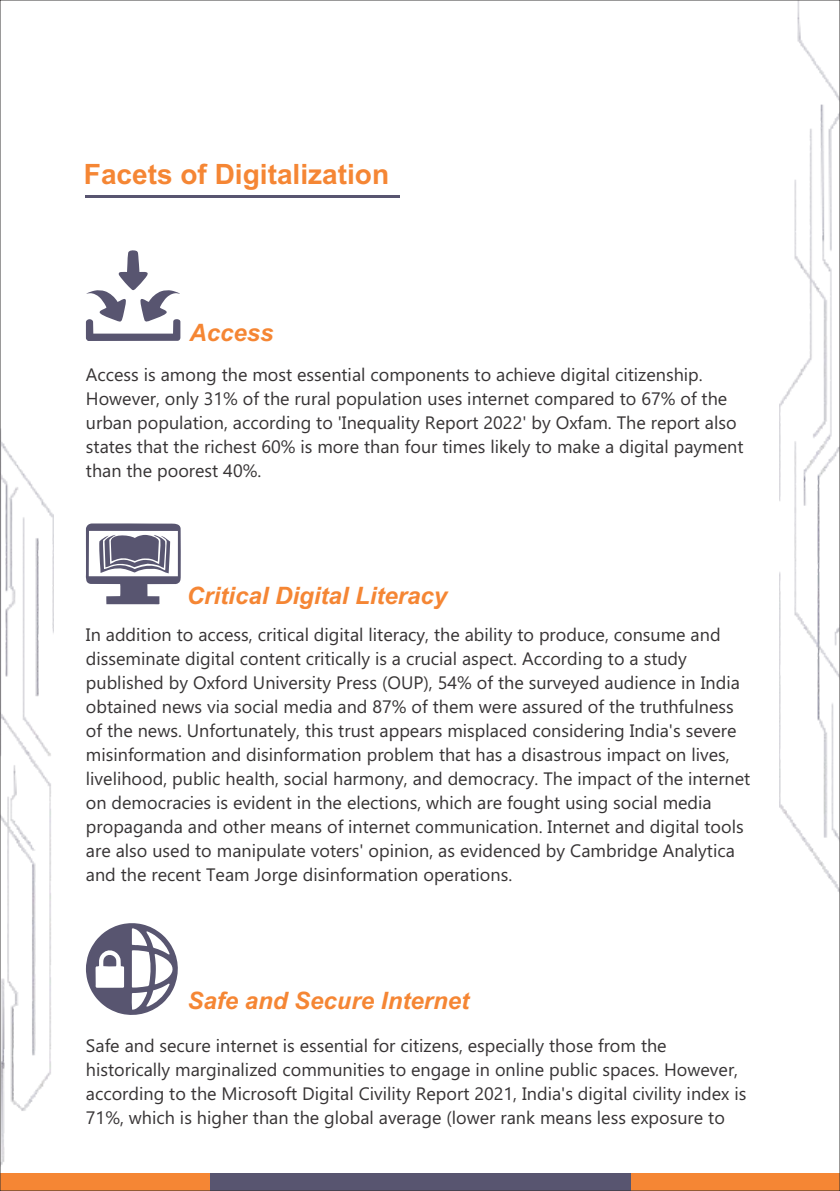
<style>
.page{position:relative;width:840px;height:1191px;background:#fff}
.page>*{position:absolute;margin:0;border:0;box-sizing:border-box;transform-origin:0 0}
.t1{font:700 28px "Arial";color:#f58634}
.t2{font:italic 700 24px "Arial";color:#f58634}
.t3{font:18px/24px "Ebrima";color:#373435}
</style>
<div class="page">
<div style="left:0;top:1173px;width:839px;height:18px;background:#f58634"></div>
<div style="left:210px;top:1173px;width:419px;height:18px;background:#585570"></div>
<hr style="left:85px;top:195px;width:314px;height:3px;background:#585570">
<svg style="left:86px;top:250px;width:94px;height:91px"></svg>
<svg style="left:85px;top:523px;width:96px;height:81px"></svg>
<svg style="left:86px;top:923px;width:92px;height:92px"></svg>
<img style="left:2px;top:442px;width:51px;height:723px">
<img style="left:779px;top:2px;width:58px;height:887px">
<h1 class="t1" style="left:84px;top:164px;width:306px">Facets of Digitalization</h1>
<h2 class="t2" style="left:189px;top:323px;width:86px">Access</h2>
<p class="t3" style="left:86px;top:364px;width:658px">Access is among the most essential components to achieve digital citizenship.<br>However, only 31% of the rural population uses internet compared to 67% of the urban population, according to 'Inequality Report 2022' by Oxfam. The report also states that the richest 60% is more than four times likely to make a digital payment than the poorest 40%.</p>
<h2 class="t2" style="left:187px;top:586px;width:262px">Critical Digital Literacy</h2>
<p class="t3" style="left:86px;top:624px;width:665px">In addition to access, critical digital literacy, the ability to produce, consume and disseminate digital content critically is a crucial aspect. According to a study published by Oxford University Press (OUP), 54% of the surveyed audience in India obtained news via social media and 87% of them were assured of the truthfulness of the news. Unfortunately, this trust appears misplaced considering India's severe misinformation and disinformation problem that has a disastrous impact on lives, livelihood, public health, social harmony, and democracy. The impact of the internet on democracies is evident in the elections, which are fought using social media propaganda and other means of internet communication. Internet and digital tools are also used to manipulate voters' opinion, as evidenced by Cambridge Analytica and the recent Team Jorge disinformation operations.</p>
<h2 class="t2" style="left:187px;top:991px;width:283px">Safe and Secure Internet</h2>
<p class="t3" style="left:86px;top:1035px;width:661px">Safe and secure internet is essential for citizens, especially those from the historically marginalized communities to engage in online public spaces. However, according to the Microsoft Digital Civility Report 2021, India's digital civility index is 71%, which is higher than the global average (lower rank means less exposure to</p>
</div>
